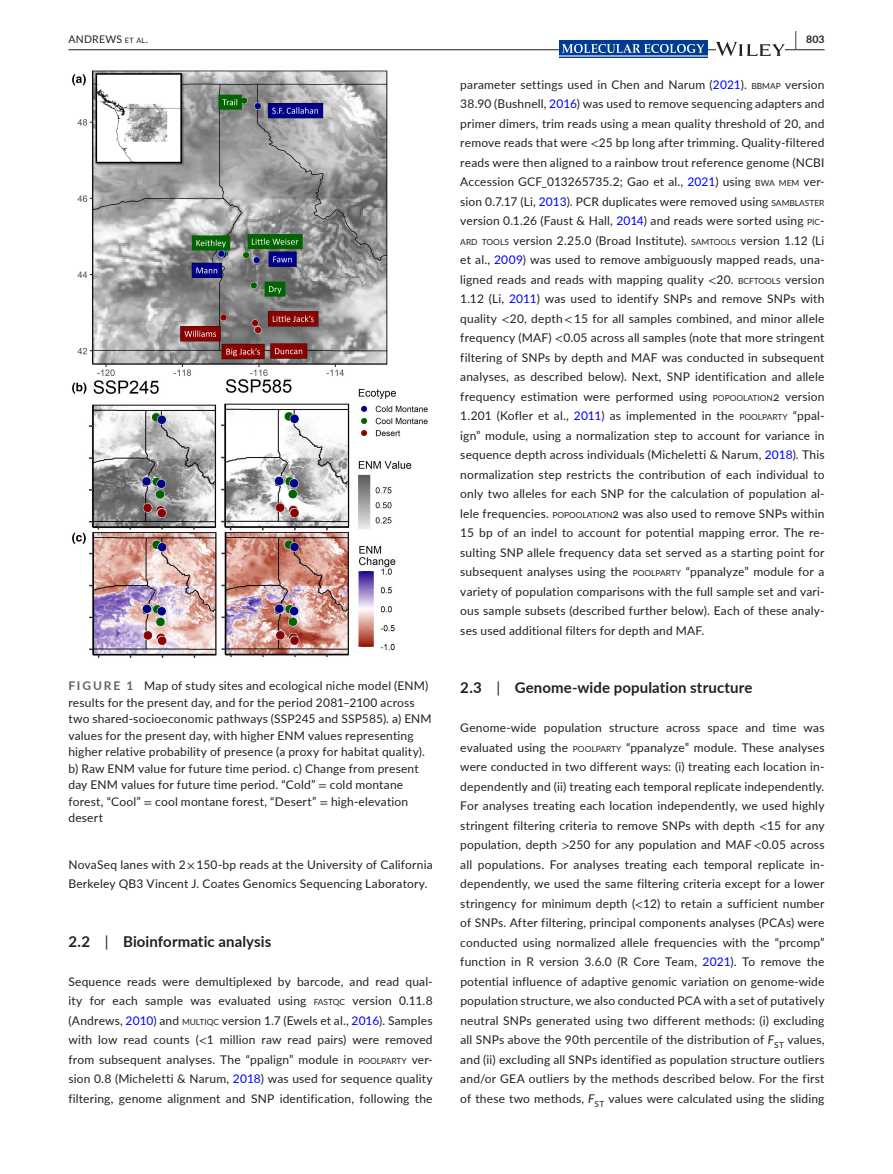
<style>
.page{position:relative;width:893px;height:1174px;background:#fff}
.page>*{position:absolute;margin:0;border:0;box-sizing:border-box;transform-origin:0 0}
.t1{font:700 15px "Lato";letter-spacing:.01em;color:#231f20}
.t2{font:12px/19.5px "Lato";letter-spacing:.015em;color:#231f20;text-align:justify}
.t3{font:10.5px "Lato";letter-spacing:.02em;color:#231f20}
.t4{font:700 10.5px "Lato";color:#231f20}
.s1{font-size:7.35px}
.s2{font-size:19.5px}
.s3{font-weight:700;color:#636366}
.s4{font-family:"STIX"}
.s5{font-weight:400}
.s6{font-size:8.4px}
.s7{color:#00f}
.s8{font-style:inherit}
.s9{font-style:italic}
</style>
<div class="page">
<hr style="left:68px;top:49px;width:756px;height:1px;background:#231f20">
<div style="left:559px;top:41px;width:149px;height:17px;background:#003d91"></div>
<img style="left:563px;top:44px;width:141px;height:8px">
<hr style="left:559px;top:55px;width:149px;height:2px;background:#96a6d0">
<svg style="left:716px;top:42px;width:69px;height:14px"></svg>
<img style="left:72px;top:70px;width:356px;height:588px">
<p class="t3" style="left:68px;top:31px;width:81px">ANDREWS <span class="s1">ET AL</span>.</p>
<p class="t4" style="left:795px;top:31px;width:31px"><span class="s2">|</span> 803</p>
<p class="t2" style="left:68px;top:677px;width:365px;line-height:16.5px;text-align:left"><span class="s3">FIGURE 1</span> Map of study sites and ecological niche model (ENM) results for the present day, and for the period 2081–2100 across two shared-socioeconomic pathways (SSP245 and SSP585). a) ENM values for the present day, with higher ENM values representing higher relative probability of presence (a proxy for habitat quality). b) Raw ENM value for future time period. c) Change from present day ENM values for future time period. “Cold” <span class="s4">=</span> cold montane forest, “Cool” <span class="s4">=</span> cool montane forest, “Desert” <span class="s4">=</span> high-elevation desert</p>
<p class="t2" style="left:68px;top:854px;width:366px">NovaSeq lanes with 2 <span class="s4">×</span> 150-bp reads at the University of California<br>Berkeley QB3 Vincent J. Coates Genomics Sequencing Laboratory.</p>
<p class="t1" style="left:68px;top:930px;width:204px">2.2 <span class="s5">|</span> Bioinformatic analysis</p>
<p class="t2" style="left:68px;top:971px;width:366px">Sequence reads were demultiplexed by barcode, and read qual&shy;ity for each sample was evaluated using <span class="s6">FASTQC</span> version 0.11.8 (Andrews, <span class="s7">2010</span>) and <span class="s6">MULTIQC</span> version 1.7 (Ewels et al., <span class="s7">2016</span>). Samples with low read counts (<span class="s4">&lt;</span>1 million raw read pairs) were removed from subsequent analyses. The “ppalign” module in <span class="s6">POOLPARTY</span> ver&shy;sion 0.8 (Micheletti &amp; Narum, <span class="s7">2018</span>) was used for sequence quality filtering, genome alignment and SNP identification, following the</p>
<p class="t2" style="left:460px;top:74px;width:366px">parameter settings used in Chen and Narum (<span class="s7">2021</span>). <span class="s6">BBMAP</span> version 38.90 (Bushnell, <span class="s7">2016</span>) was used to remove sequencing adapters and primer dimers, trim reads using a mean quality threshold of 20, and remove reads that were <span class="s4">&lt;</span>25 bp long after trimming. Quality-filtered reads were then aligned to a rainbow trout reference genome (NCBI Accession GCF_013265735.2; Gao et al., <span class="s7">2021</span>) using <span class="s6">BWA MEM</span> ver&shy;sion 0.7.17 (Li, <span class="s7">2013</span>). PCR duplicates were removed using <span class="s6">SAMBLASTER </span>version 0.1.26 (Faust &amp; Hall, <span class="s7">2014</span>) and reads were sorted using <span class="s6">PIC</span><span class="s8">-</span><span class="s6">ARD TOOLS</span> version 2.25.0 (Broad Institute). <span class="s6">SAMTOOLS</span> version 1.12 (Li et al., <span class="s7">2009</span>) was used to remove ambiguously mapped reads, una&shy;ligned reads and reads with mapping quality <span class="s4">&lt;</span>20. <span class="s6">BCFTOOLS</span> version 1.12 (Li, <span class="s7">2011</span>) was used to identify SNPs and remove SNPs with quality <span class="s4">&lt;</span>20, depth <span class="s4">&lt;</span> 15 for all samples combined, and minor allele frequency (MAF) <span class="s4">&lt;</span>0.05 across all samples (note that more stringent filtering of SNPs by depth and MAF was conducted in subsequent analyses, as described below). Next, SNP identification and allele frequency estimation were performed using <span class="s6">POPOOLATION</span>2 version 1.201 (Kofler et al., <span class="s7">2011</span>) as implemented in the <span class="s6">POOLPARTY</span> “ppal&shy;ign” module, using a normalization step to account for variance in sequence depth across individuals (Micheletti &amp; Narum, <span class="s7">2018</span>). This normalization step restricts the contribution of each individual to only two alleles for each SNP for the calculation of population al&shy;lele frequencies. <span class="s6">POPOOLATION</span>2 was also used to remove SNPs within 15 bp of an indel to account for potential mapping error. The re&shy;sulting SNP allele frequency data set served as a starting point for subsequent analyses using the <span class="s6">POOLPARTY</span> “ppanalyze” module for a variety of population comparisons with the full sample set and vari&shy;ous sample subsets (described further below). Each of these analy&shy;ses used additional filters for depth and MAF.</p>
<p class="t1" style="left:460px;top:677px;width:294px">2.3 <span class="s5">|</span> Genome-wide population structure</p>
<p class="t2" style="left:460px;top:717px;width:366px">Genome-wide population structure across space and time was evaluated using the <span class="s6">POOLPARTY</span> “ppanalyze” module. These analyses were conducted in two different ways: (i) treating each location in&shy;dependently and (ii) treating each temporal replicate independently.<br>For analyses treating each location independently, we used highly stringent filtering criteria to remove SNPs with depth <span class="s4">&lt;</span>15 for any population, depth <span class="s4">&gt;</span>250 for any population and MAF <span class="s4">&lt;</span>0.05 across all populations. For analyses treating each temporal replicate in&shy;dependently, we used the same filtering criteria except for a lower stringency for minimum depth (<span class="s4">&lt;</span>12) to retain a sufficient number of SNPs. After filtering, principal components analyses (PCAs) were conducted using normalized allele frequencies with the “prcomp” function in R version 3.6.0 (R Core Team, <span class="s7">2021</span>). To remove the potential influence of adaptive genomic variation on genome-wide population structure, we also conducted PCA with a set of putatively neutral SNPs generated using two different methods: (i) excluding all SNPs above the 90th percentile of the distribution of <span class="s9">F</span><sub>ST</sub> values, and (ii) excluding all SNPs identified as population structure outliers and/or GEA outliers by the methods described below. For the first of these two methods, <span class="s9">F</span><sub>ST</sub> values were calculated using the sliding</p>
</div>
